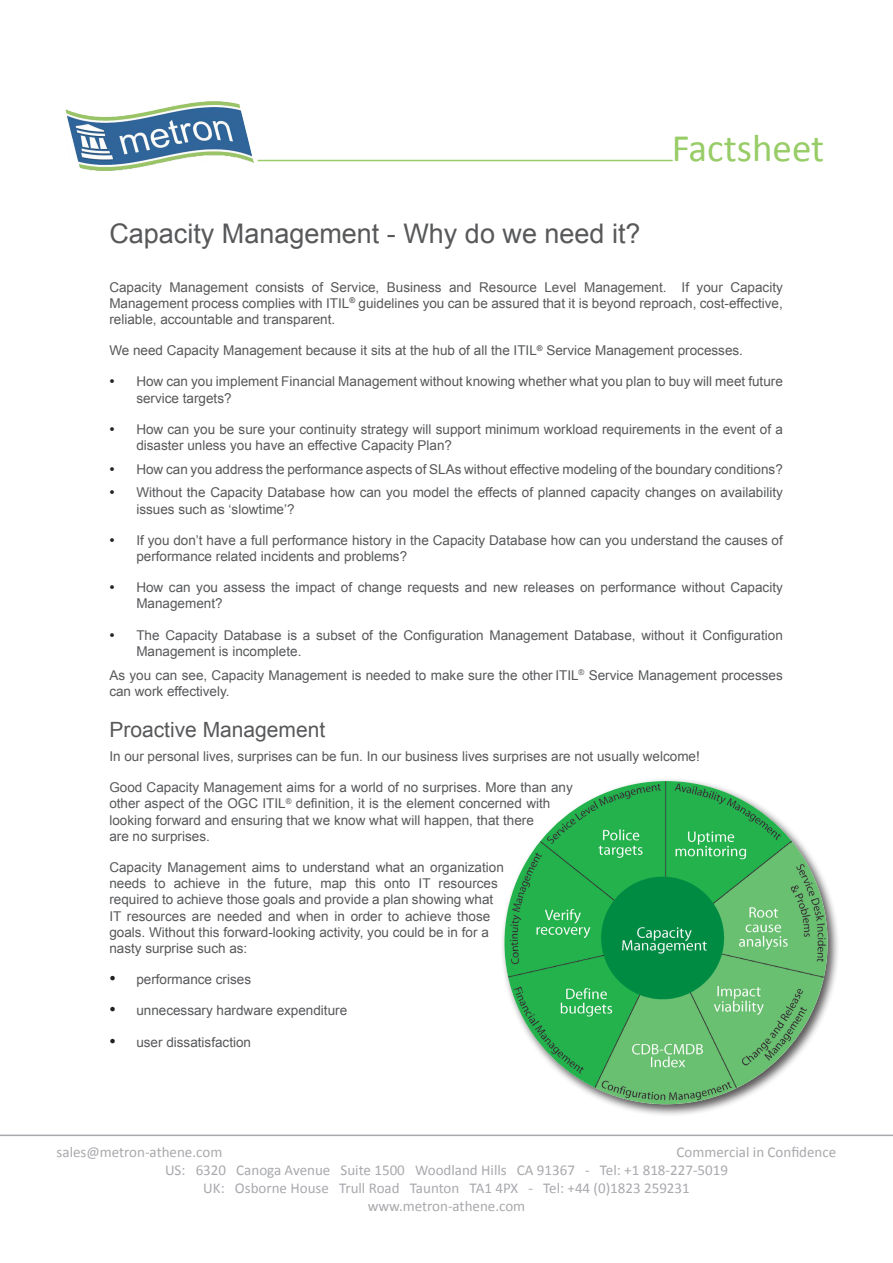
<style>
.page{position:relative;width:893px;height:1263px;background:#fff}
.page>*{position:absolute;margin:0;border:0;box-sizing:border-box;transform-origin:0 0}
.t1{font:39px "Calibri";color:#98cc67}
.t2{font:27px "Arial";color:#57585a}
.t3{font:21px "Arial";color:#57585a}
.t4{font:15px "Calibri";color:#a8a9ad}
.t5{font:13.5px/16.2px "Arial";color:#57585a}
.s1{font-family:"Times New Roman";font-size:15px;color:#231f20}
.s2{font-family:"Times New Roman";font-size:18px;color:#231f20}
</style>
<div class="page">
<hr style="left:0;top:1134px;width:893px;height:2px;background:#a8a9ad">
<hr style="left:258px;top:160px;width:415px;height:1px;background:#98cc67">
<img style="left:65px;top:102px;width:189px;height:69px">
<div style="left:500px;top:777px;width:340px;height:340px;background:#231f20;opacity:.75"></div>
<img style="left:504px;top:781px;width:324px;height:323px;border-radius:162px">
<h2 class="t2" style="left:109px;top:215px;width:533px">Capacity Management - Why do we need it?</h2>
<h1 class="t1" style="left:672px;top:123px;width:154px">Factsheet</h1>
<p class="t5" style="left:109px;top:279px;width:675px;text-align:justify">Capacity Management consists of Service, Business and Resource Level Management. If your Capacity Management process complies with ITIL<sup>®</sup> guidelines you can be assured that it is beyond reproach, cost-effective, reliable, accountable and transparent.</p>
<p class="t5" style="left:109px;top:342px;width:635px">We need Capacity Management because it sits at the hub of all the ITIL<sup>®</sup> Service Management processes.</p>
<p class="t5" style="left:136px;top:374px;width:648px;text-indent:-27px"><span class="s1">•</span> How can you implement Financial Management without knowing whether what you plan to buy will meet future service targets?</p>
<p class="t5" style="left:136px;top:421px;width:648px;text-indent:-27px"><span class="s1">•</span> How can you be sure your continuity strategy will support minimum workload requirements in the event of a disaster unless you have an effective Capacity Plan?</p>
<p class="t5" style="left:109px;top:461px;width:675px"><span class="s1">•</span> How can you address the performance aspects of SLAs without effective modeling of the boundary conditions?</p>
<p class="t5" style="left:136px;top:485px;width:648px;text-indent:-27px"><span class="s1">•</span> Without the Capacity Database how can you model the effects of planned capacity changes on availability issues such as ‘slowtime’?</p>
<p class="t5" style="left:136px;top:532px;width:648px;text-indent:-27px"><span class="s1">•</span> If you don’t have a full performance history in the Capacity Database how can you understand the causes of performance related incidents and problems?</p>
<p class="t5" style="left:136px;top:579px;width:648px;text-indent:-27px"><span class="s1">•</span> How can you assess the impact of change requests and new releases on performance without Capacity<br>Management?</p>
<p class="t5" style="left:136px;top:627px;width:648px;text-indent:-27px"><span class="s1">•</span> The Capacity Database is a subset of the Configuration Management Database, without it Configuration<br>Management is incomplete.</p>
<p class="t5" style="left:109px;top:667px;width:675px">As you can see, Capacity Management is needed to make sure the other ITIL<sup>®</sup> Service Management processes can work effectively.</p>
<h3 class="t3" style="left:109px;top:716px;width:217px">Proactive Management</h3>
<p class="t5" style="left:109px;top:748px;width:592px">In our personal lives, surprises can be fun. In our business lives surprises are not usually welcome!</p>
<p class="t5" style="left:109px;top:779px;width:465px">Good Capacity Management aims for a world of no surprises. More than any other aspect of the OGC ITIL<sup>®</sup> definition, it is the element concerned with looking forward and ensuring that we know what will happen, that there<br>are no surprises.</p>
<p class="t5" style="left:109px;top:859px;width:396px">Capacity Management aims to understand what an organization needs to achieve in the future, map this onto IT resources required to achieve those goals and provide a plan showing what IT resources are needed and when in order to achieve those goals. Without this forward-looking activity, you could be in for a nasty surprise such as:</p>
<p class="t5" style="left:109px;top:971px;width:143px"><span class="s2">•</span> performance crises</p>
<p class="t5" style="left:109px;top:1003px;width:239px"><span class="s2">•</span> unnecessary hardware expenditure</p>
<p class="t5" style="left:109px;top:1034px;width:143px"><span class="s2">•</span> user dissatisfaction</p>
<p class="t4" style="left:57px;top:1143px;width:167px">sales@metron-athene.com</p>
<p class="t4" style="left:677px;top:1143px;width:161px">Commercial in Confidence</p>
<p class="t4" style="left:165px;top:1161px;width:564px">US: 6320 Canoga Avenue Suite 1500 Woodland Hills CA 91367 - Tel: +1 818-227-5019</p>
<p class="t4" style="left:203px;top:1179px;width:488px">UK: Osborne House Trull Road Taunton TA1 4PX - Tel: +44 (0)1823 259231</p>
<p class="t4" style="left:368px;top:1197px;width:159px">www.metron-athene.com</p>
</div>
